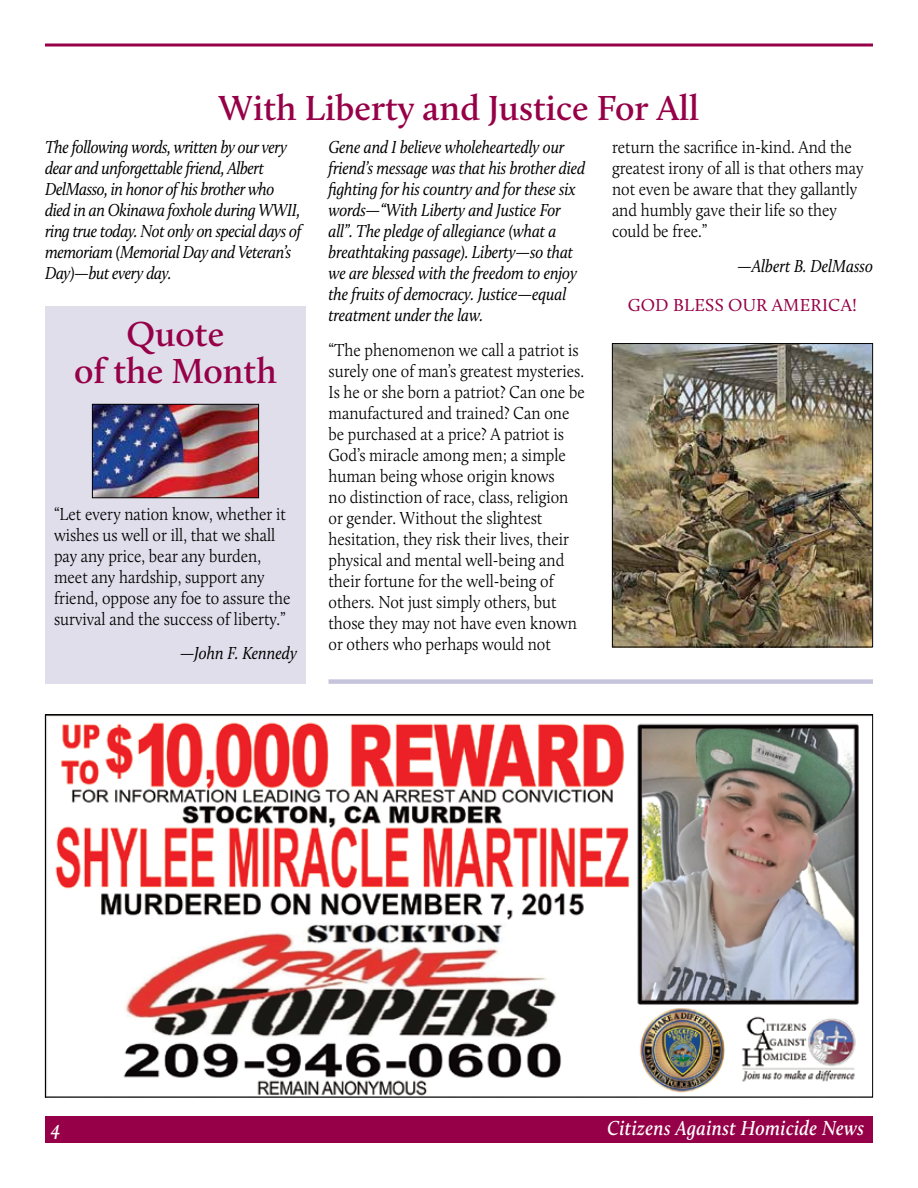
<style>
.page{position:relative;width:918px;height:1188px;background:#fff}
.page>*{position:absolute;margin:0;border:0;box-sizing:border-box;transform-origin:0 0}
.t1{font:600 36px/37.5px "Calluna";color:#960048;text-align:center}
.t2{font:italic 600 21px "Calluna";letter-spacing:.02em;color:#fff;scale:.9 1}
.t3{font:300 18px/21px "Calluna";color:#000;scale:.9 1}
.t4{font:italic 18px/21px "Calluna";letter-spacing:-.01em;color:#000;scale:.9 1}
.t5{font:18px "Calluna";letter-spacing:.015em;color:#960048}
</style>
<div class="page">
<hr style="left:45px;top:44px;width:828px;height:2px;background:#960048">
<div style="left:45px;top:1116px;width:828px;height:27px;background:#960048"></div>
<img style="left:614px;top:345px;width:257px;height:300px">
<div style="left:612px;top:343px;width:261px;height:304px;border:1px solid #000"></div>
<div style="left:45px;top:307px;width:261px;height:377px;background:#e0deeb"></div>
<img style="left:94px;top:406px;width:163px;height:90px">
<div style="left:92px;top:404px;width:167px;height:94px;border:1px solid #000"></div>
<div style="left:328px;top:679px;width:545px;height:5px;background:#c6c4dc"></div>
<img style="left:55px;top:722px;width:804px;height:373px">
<h1 class="t1" style="left:219px;top:89px;width:482px">With Liberty and Justice For All</h1>
<p class="t4" style="left:45px;top:136px;width:286px">The following words, written by our very dear and unforgettable friend, Albert DelMasso, in honor of his brother who died in an Okinawa foxhole during WWII, ring true today. Not only on special days of memoriam (Memorial Day and Veteran’s Day)—but every day.</p>
<p class="t4" style="left:328px;top:136px;width:287px">Gene and I believe wholeheartedly our friend’s message was that his brother died fighting for his country and for these six words—“With Liberty and Justice For all”. The pledge of allegiance (what a breathtaking passage). Liberty—so that we are blessed with the freedom to enjoy the fruits of democracy. Justice—equal treatment under the law.   </p>
<p class="t3" style="left:328px;top:339px;width:286px">“The phenomenon we call a patriot is surely one of man’s greatest mysteries.<br>Is he or she born a patriot? Can one be manufactured and trained? Can one be purchased at a price? A patriot is God’s miracle among men; a simple human being whose origin knows<br>no distinction of race, class, religion or gender. Without the slightest hesitation, they risk their lives, their physical and mental well-being and their fortune for the well-being of others. Not just simply others, but those they may not have even known or others who perhaps would not</p>
<h1 class="t1" style="left:74px;top:314px;width:204px">Quote<br>of the Month</h1>
<p class="t3" style="left:54px;top:503px;width:264px">“Let every nation know, whether it wishes us well or ill, that we shall pay any price, bear any burden, meet any hardship, support any friend, oppose any foe to assure the survival and the success of liberty.”</p>
<p class="t4" style="left:180px;top:643px;width:132px">—John F. Kennedy</p>
<p class="t3" style="left:612px;top:137px;width:281px">return the sacrifice in-kind. And the greatest irony of all is that others may not even be aware that they gallantly and humbly gave their life so they could be free.”</p>
<p class="t4" style="left:737px;top:255px;width:153px">—Albert B. DelMasso</p>
<p class="t5" style="left:628px;top:294px;width:231px">GOD BLESS OUR AMERICA!</p>
<p class="t2" style="left:51px;top:1115px;width:12px">4</p>
<p class="t2" style="left:607px;top:1115px;width:287px">Citizens Against Homicide News</p>
</div>
